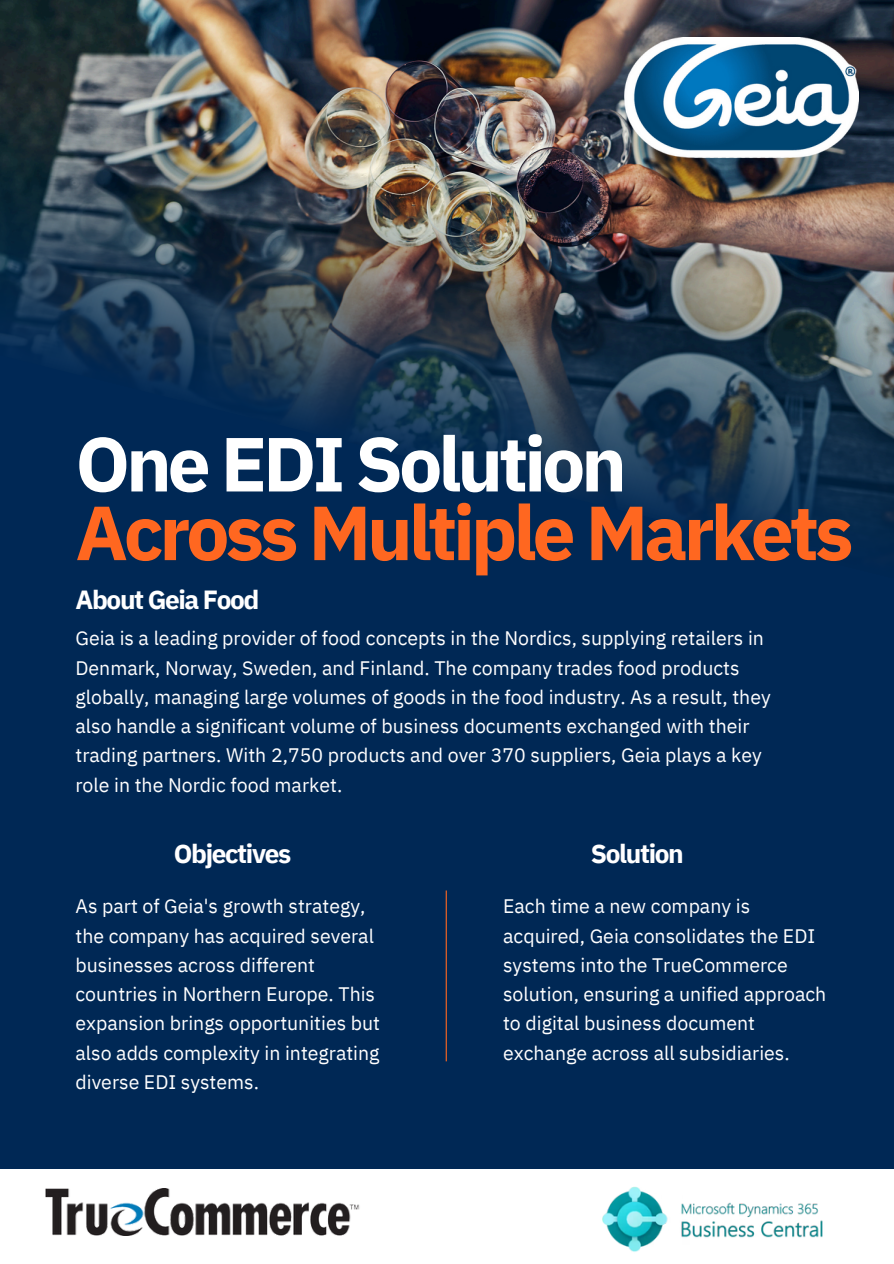
<style>
.page{position:relative;width:894px;height:1264px;background:#fff}
.page>*{position:absolute;margin:0;border:0;box-sizing:border-box;transform-origin:0 0}
.t1{font:700 76.5px/68.7px "IBM Plex Sans";letter-spacing:-.055em;color:#ff6720}
.t2{font:700 26.25px "IBM Plex Sans";letter-spacing:-.055em;color:#fff}
.t3{font:19.5px/29.2px "IBM Plex Sans";color:#fff}
.s1{color:#fff}
</style>
<div class="page">
<div style="left:0;top:0;width:893px;height:1263px;background:#002855"></div>
<img style="left:0;top:0;width:893px;height:71px">
<img style="left:0;top:71px;width:893px;height:463px">
<hr style="left:445px;top:890px;width:1px;height:171px;background:#ff6720">
<img style="left:624px;top:37px;width:234px;height:123px">
<div style="left:0;top:1169px;width:893px;height:94px;background:#fff"></div>
<img style="left:602px;top:1187px;width:221px;height:65px">
<img style="left:46px;top:1188px;width:314px;height:47px">
<p class="t1" style="left:75px;top:428px;width:779px"><span class="s1">One EDI Solution<br></span>Across Multiple Markets</p>
<p class="t2" style="left:75px;top:582px;width:185px">About Geia Food</p>
<p class="t3" style="left:75px;top:623px;width:696px">Geia is a leading provider of food concepts in the Nordics, supplying retailers in Denmark, Norway, Sweden, and Finland. The company trades food products globally, managing large volumes of goods in the food industry. As a result, they also handle a significant volume of business documents exchanged with their trading partners. With 2,750 products and over 370 suppliers, Geia plays a key role in the Nordic food market.</p>
<h1 class="t2" style="left:174px;top:835px;width:119px">Objectives</h1>
<h2 class="t2" style="left:590px;top:835px;width:94px">Solution</h2>
<h2 class="t3" style="left:75px;top:891px;width:306px">As part of Geia's growth strategy, the company has acquired several businesses across different countries in Northern Europe. This expansion brings opportunities but also adds complexity in integrating diverse EDI systems.</h2>
<h2 class="t3" style="left:503px;top:891px;width:324px">Each time a new company is acquired, Geia consolidates the EDI systems into the TrueCommerce solution, ensuring a unified approach to digital business document exchange across all subsidiaries.</h2>
</div>
